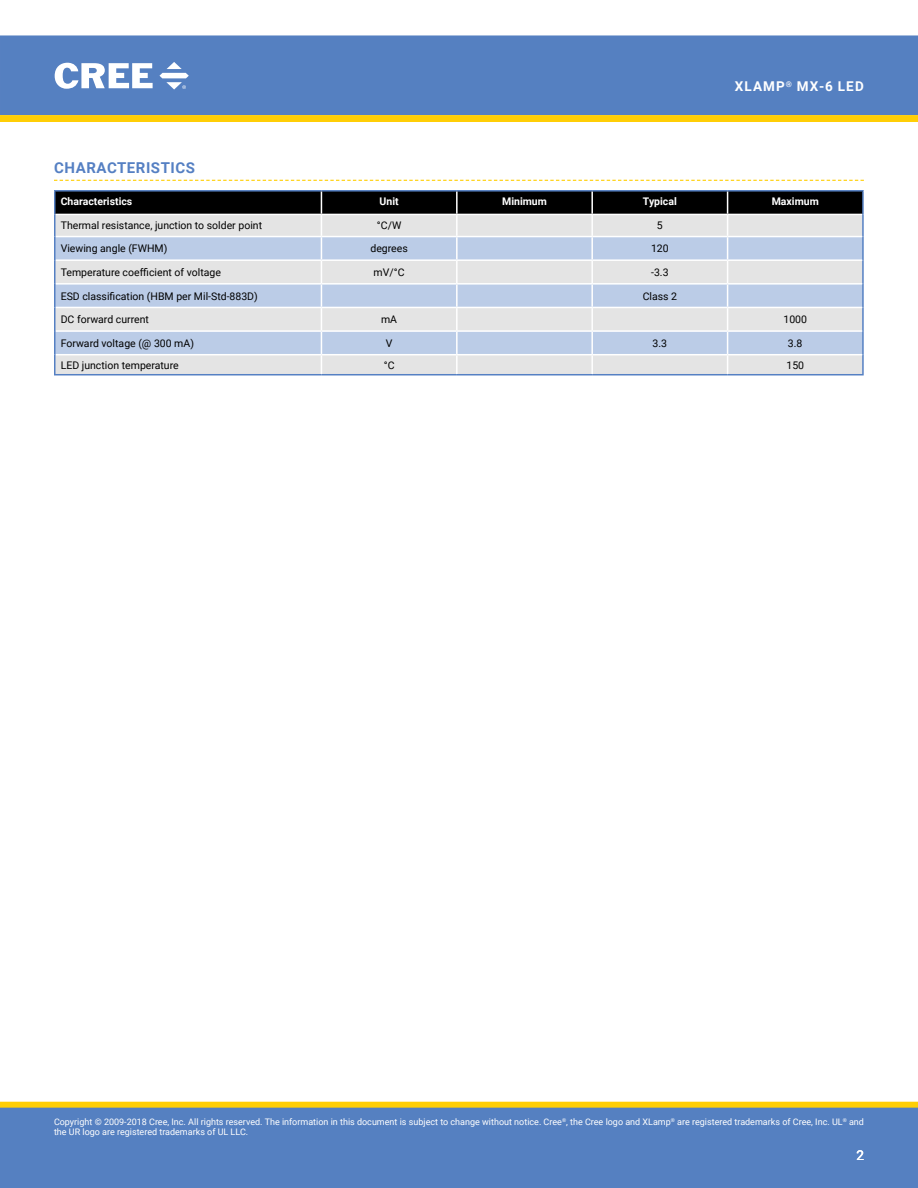
<style>
.page{position:relative;width:918px;height:1188px;background:#fff}
.page>*{position:absolute;margin:0;border:0;box-sizing:border-box;transform-origin:0 0}
.t1{font:700 15px "Roboto";letter-spacing:.035em;color:#5580c3}
.t2{font:700 13.5px "Roboto";letter-spacing:.085em;color:#fff}
.t3{font:13.5px "Roboto";color:#fff}
.t4{font:10.5px "Roboto";color:#000}
.t5{font:700 10.5px "Roboto";color:#fff}
.t6{font:9px/10.8px "Roboto";color:#fff}
</style>
<div class="page">
<div style="left:1px;top:36px;width:916px;height:78px;background:#5580c1"></div>
<div style="left:0;top:35px;width:918px;height:80px;border:1px solid #5580c1"></div>
<svg style="left:55px;top:63px;width:98px;height:26px"></svg>
<svg style="left:159px;top:62px;width:30px;height:28px"></svg>
<div style="left:1px;top:1102px;width:916px;height:6px;background:#ffce06"></div>
<div style="left:0;top:1102px;width:918px;height:6px;border:1px solid #ffce06"></div>
<div style="left:0;top:1108px;width:918px;height:80px;background:#5580c1"></div>
<svg style="left:0;top:115px;width:918px;height:7px;background:#fece08"></svg>
<svg style="left:54px;top:180px;width:810px;height:1px"></svg>
<hr style="left:54px;top:190px;width:267px;height:2px;background:#5580c3">
<hr style="left:321px;top:190px;width:136px;height:2px;background:#5580c3">
<hr style="left:457px;top:190px;width:135px;height:2px;background:#5580c3">
<hr style="left:592px;top:190px;width:136px;height:2px;background:#5580c3">
<hr style="left:728px;top:190px;width:136px;height:2px;background:#5580c3">
<hr style="left:54px;top:374px;width:267px;height:1px;background:#5580c3">
<hr style="left:321px;top:374px;width:136px;height:1px;background:#5580c3">
<hr style="left:457px;top:374px;width:135px;height:1px;background:#5580c3">
<hr style="left:592px;top:374px;width:136px;height:1px;background:#5580c3">
<svg style="left:54px;top:191px;width:810px;height:183px;background:#b9c0ca"></svg>
<hr style="left:728px;top:374px;width:136px;height:1px;background:#5580c3">
<hr style="left:728px;top:236px;width:134px;height:1px;background:#fff">
<hr style="left:728px;top:259px;width:134px;height:2px;background:#fff">
<hr style="left:728px;top:283px;width:134px;height:2px;background:#fff">
<hr style="left:728px;top:307px;width:134px;height:1px;background:#fff">
<hr style="left:728px;top:330px;width:134px;height:2px;background:#fff">
<hr style="left:728px;top:354px;width:134px;height:1px;background:#fff">
<p class="t2" style="left:735px;top:77px;width:130px">XLamp<sup>®</sup> MX-6 LED</p>
<h1 class="t1" style="left:54px;top:157px;width:142px">Characteristics</h1>
<p class="t5" style="left:61px;top:194px;width:73px">Characteristics</p>
<p class="t5" style="left:380px;top:194px;width:21px">Unit</p>
<p class="t5" style="left:502px;top:194px;width:46px">Minimum</p>
<p class="t5" style="left:643px;top:194px;width:35px">Typical</p>
<p class="t5" style="left:772px;top:194px;width:49px">Maximum</p>
<p class="t4" style="left:61px;top:218px;width:203px">Thermal resistance, junction to solder point</p>
<p class="t4" style="left:377px;top:218px;width:26px">°C/W</p>
<p class="t4" style="left:657px;top:218px;width:7px">5</p>
<p class="t4" style="left:61px;top:241px;width:108px">Viewing angle (FWHM)</p>
<p class="t4" style="left:370px;top:241px;width:39px">degrees</p>
<p class="t4" style="left:651px;top:241px;width:19px">120</p>
<p class="t4" style="left:61px;top:265px;width:162px">Temperature coefficient of voltage</p>
<p class="t4" style="left:374px;top:265px;width:32px">mV/°C</p>
<p class="t4" style="left:651px;top:265px;width:19px">-3.3</p>
<p class="t4" style="left:61px;top:288px;width:199px">ESD classification (HBM per Mil-Std-883D)</p>
<p class="t4" style="left:643px;top:288px;width:36px">Class 2</p>
<p class="t4" style="left:61px;top:312px;width:90px">DC forward current</p>
<p class="t4" style="left:381px;top:312px;width:18px">mA</p>
<p class="t4" style="left:783px;top:312px;width:25px">1000</p>
<p class="t4" style="left:61px;top:336px;width:135px">Forward voltage (@ 300 mA)</p>
<p class="t4" style="left:386px;top:336px;width:8px">V</p>
<p class="t4" style="left:653px;top:336px;width:16px">3.3</p>
<p class="t4" style="left:788px;top:336px;width:16px">3.8</p>
<p class="t4" style="left:61px;top:358px;width:119px">LED junction temperature</p>
<p class="t4" style="left:384px;top:358px;width:12px">°C</p>
<p class="t4" style="left:786px;top:358px;width:19px">150</p>
<p class="t6" style="left:54px;top:1116px;width:812px">Copyright © 2009-2018 Cree, Inc. All rights reserved. The information in this document is subject to change without notice. Cree<sup>®</sup>, the Cree logo and XLamp<sup>®</sup> are registered trademarks of Cree, Inc. UL<sup>®</sup> and the UR logo are registered trademarks of UL LLC.</p>
<p class="t3" style="left:856px;top:1145px;width:9px">2</p>
</div>
